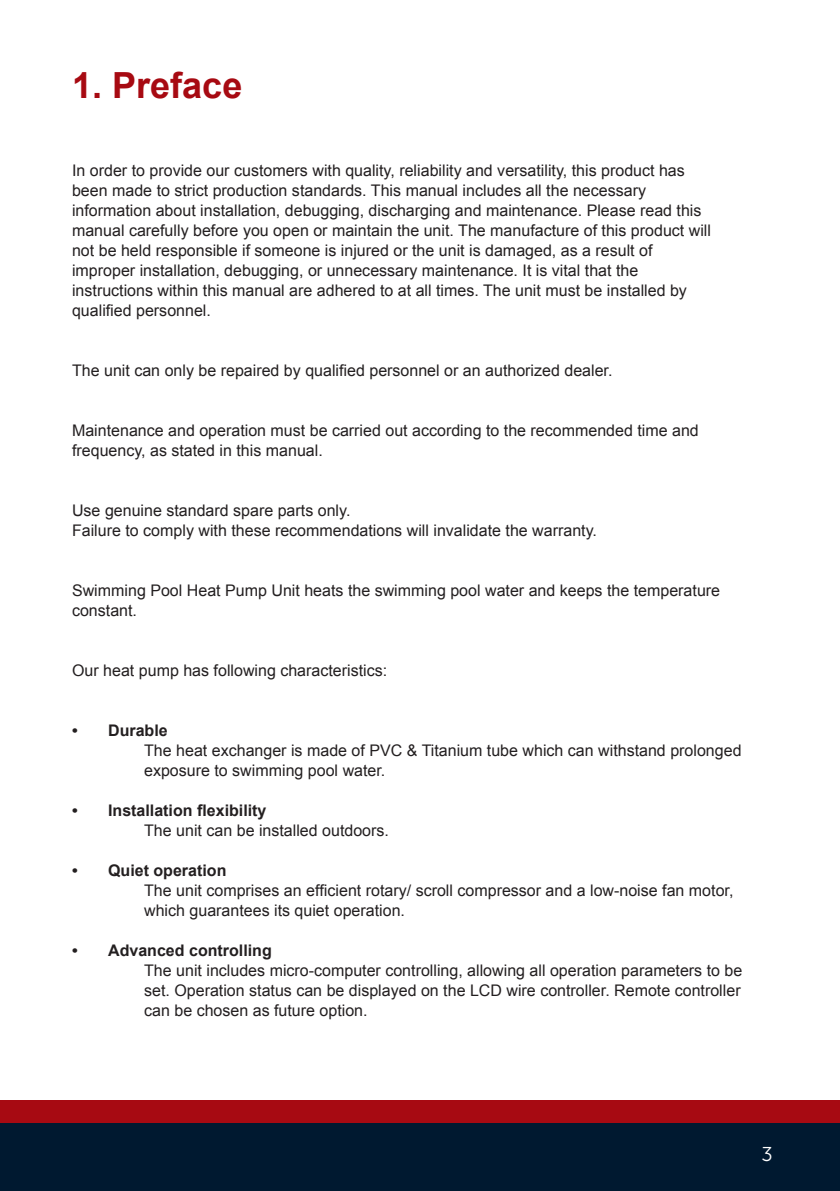
<style>
.page{position:relative;width:840px;height:1191px;background:#fff}
.page>*{position:absolute;margin:0;border:0;box-sizing:border-box;transform-origin:0 0}
.t1{font:700 36px "Arial";color:#a70a12}
.t2{font:20px "Museo Sans 300";color:#fff}
.t3{font:16px/20px "Arial";color:#231f20}
.t4{font:700 16px "Arial";color:#231f20}
</style>
<div class="page">
<div style="left:0;top:1123px;width:839px;height:68px;background:#001930"></div>
<div style="left:0;top:1100px;width:839px;height:23px;background:#a70a12"></div>
<h1 class="t1" style="left:72px;top:62px;width:172px">1. Preface</h1>
<p class="t3" style="left:72px;top:161px;width:640px">In order to provide our customers with quality, reliability and versatility, this product has been made to strict production standards. This manual includes all the necessary information about installation, debugging, discharging and maintenance. Please read this manual carefully before you open or maintain the unit. The manufacture of this product will not be held responsible if someone is injured or the unit is damaged, as a result of improper installation, debugging, or unnecessary maintenance. It is vital that the instructions within this manual are adhered to at all times. The unit must be installed by qualified personnel.</p>
<p class="t3" style="left:72px;top:361px;width:541px">The unit can only be repaired by qualified personnel or an authorized dealer.</p>
<p class="t3" style="left:72px;top:421px;width:628px">Maintenance and operation must be carried out according to the recommended time and frequency, as stated in this manual.</p>
<p class="t3" style="left:72px;top:501px;width:526px">Use genuine standard spare parts only.<br>Failure to comply with these recommendations will invalidate the warranty.</p>
<p class="t3" style="left:72px;top:581px;width:649px">Swimming Pool Heat Pump Unit heats the swimming pool water and keeps the temperature constant.</p>
<p class="t3" style="left:72px;top:661px;width:316px">Our heat pump has following characteristics:</p>
<p class="t4" style="left:72px;top:720px;width:97px">• Durable</p>
<p class="t3" style="left:144px;top:741px;width:598px">The heat exchanger is made of PVC &amp; Titanium tube which can withstand prolonged exposure to swimming pool water.</p>
<p class="t4" style="left:72px;top:800px;width:196px">• Installation flexibility</p>
<p class="t3" style="left:144px;top:821px;width:246px">The unit can be installed outdoors.</p>
<p class="t4" style="left:72px;top:860px;width:156px">• Quiet operation</p>
<p class="t3" style="left:144px;top:881px;width:590px">The unit comprises an efficient rotary/ scroll compressor and a low-noise fan motor, which guarantees its quiet operation.</p>
<p class="t4" style="left:72px;top:940px;width:201px">• Advanced controlling</p>
<p class="t3" style="left:144px;top:961px;width:599px;text-align:justify">The unit includes micro-computer controlling, allowing all operation parameters to be set. Operation status can be displayed on the LCD wire controller. Remote controller can be chosen as future option.</p>
<p class="t2" style="left:761px;top:1143px;width:13px">3</p>
</div>
